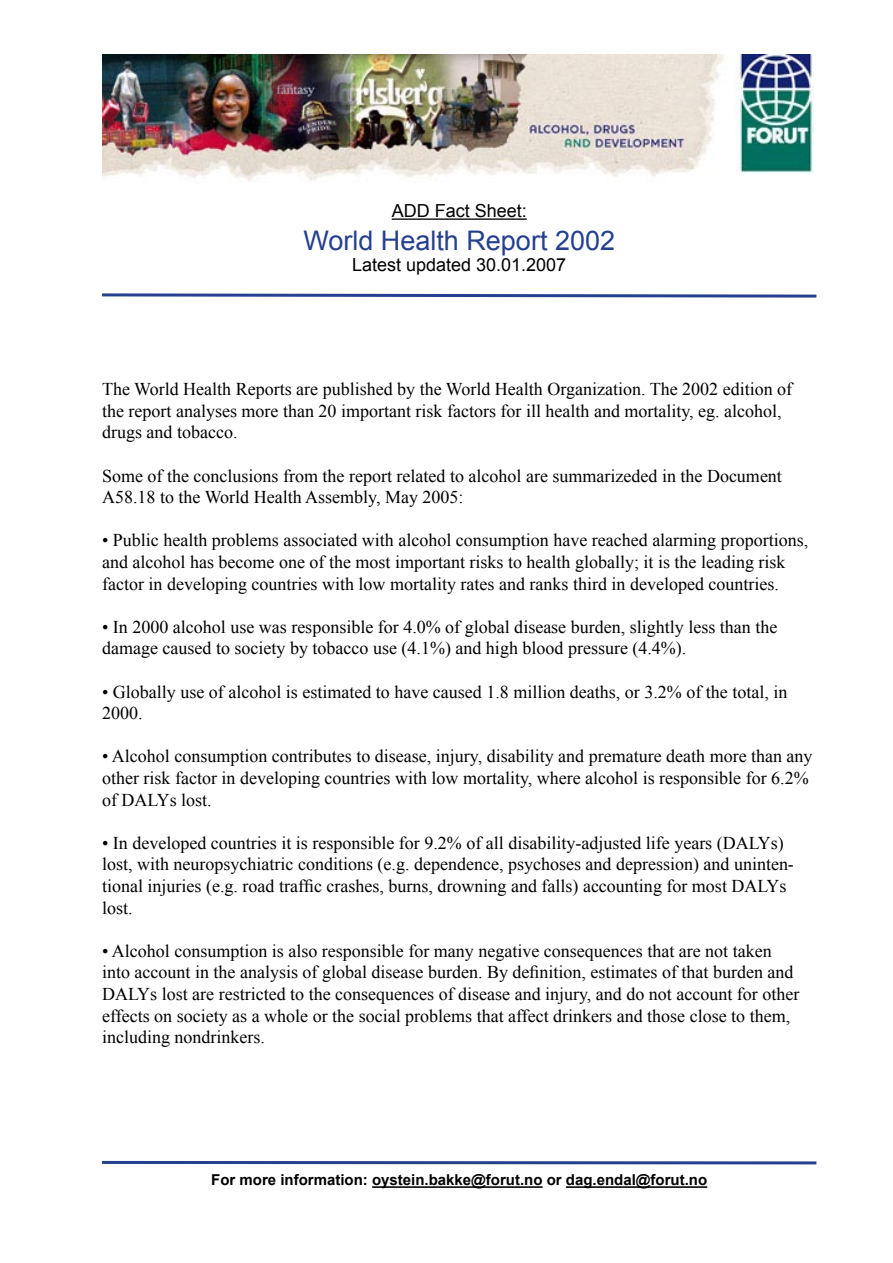
<style>
.page{position:relative;width:893px;height:1263px;background:#fff}
.page>*{position:absolute;margin:0;border:0;box-sizing:border-box;transform-origin:0 0}
.t1{font:27px "Arial";color:#24408f}
.t2{font:18px/21.6px "Times New Roman";color:#000}
.t3{font:18px "Arial";color:#000}
.t4{font:700 15px "Arial";color:#000}
</style>
<div class="page">
<img style="left:102px;top:54px;width:712px;height:127px">
<hr style="left:392px;top:218px;width:135px;height:2px;background:#000">
<hr style="left:372px;top:1186px;width:171px;height:2px;background:#000">
<hr style="left:566px;top:1186px;width:141px;height:2px;background:#000">
<svg style="left:102px;top:1160px;width:715px;height:5px"></svg>
<svg style="left:102px;top:293px;width:715px;height:5px"></svg>
<p class="t3" style="left:392px;top:199px;width:137px">ADD Fact Sheet:</p>
<h1 class="t1" style="left:303px;top:222px;width:313px">World Health Report 2002</h1>
<p class="t3" style="left:352px;top:253px;width:216px">Latest updated 30.01.2007</p>
<p class="t2" style="left:102px;top:378px;width:692px">The World Health Reports are published by the World Health Organization. The 2002 edition of the report analyses more than 20 important risk factors for ill health and mortality, eg. alcohol, drugs and tobacco.</p>
<p class="t2" style="left:102px;top:464px;width:681px">Some of the conclusions from the report related to alcohol are summarizeded in the Document<br>A58.18 to the World Health Assembly, May 2005:</p>
<p class="t2" style="left:102px;top:529px;width:708px">• Public health problems associated with alcohol consumption have reached alarming proportions, and alcohol has become one of the most important risks to health globally; it is the leading risk factor in developing countries with low mortality rates and ranks third in developed countries.</p>
<p class="t2" style="left:102px;top:616px;width:677px">• In 2000 alcohol use was responsible for 4.0% of global disease burden, slightly less than the damage caused to society by tobacco use (4.1%) and high blood pressure (4.4%).</p>
<p class="t2" style="left:102px;top:680px;width:687px">• Globally use of alcohol is estimated to have caused 1.8 million deaths, or 3.2% of the total, in<br>2000.</p>
<p class="t2" style="left:102px;top:745px;width:712px">• Alcohol consumption contributes to disease, injury, disability and premature death more than any other risk factor in developing countries with low mortality, where alcohol is responsible for 6.2% of DALYs lost.</p>
<p class="t2" style="left:102px;top:832px;width:693px">• In developed countries it is responsible for 9.2% of all disability-adjusted life years (DALYs) lost, with neuropsychiatric conditions (e.g. dependence, psychoses and depression) and uninten&shy;tional injuries (e.g. road traffic crashes, burns, drowning and falls) accounting for most DALYs lost.</p>
<p class="t2" style="left:102px;top:940px;width:699px">• Alcohol consumption is also responsible for many negative consequences that are not taken into account in the analysis of global disease burden. By definition, estimates of that burden and DALYs lost are restricted to the consequences of disease and injury, and do not account for other effects on society as a whole or the social problems that affect drinkers and those close to them, including nondrinkers.</p>
<p class="t4" style="left:211px;top:1170px;width:497px">For more information: oystein.bakke@forut.no or dag.endal@forut.no</p>
</div>
